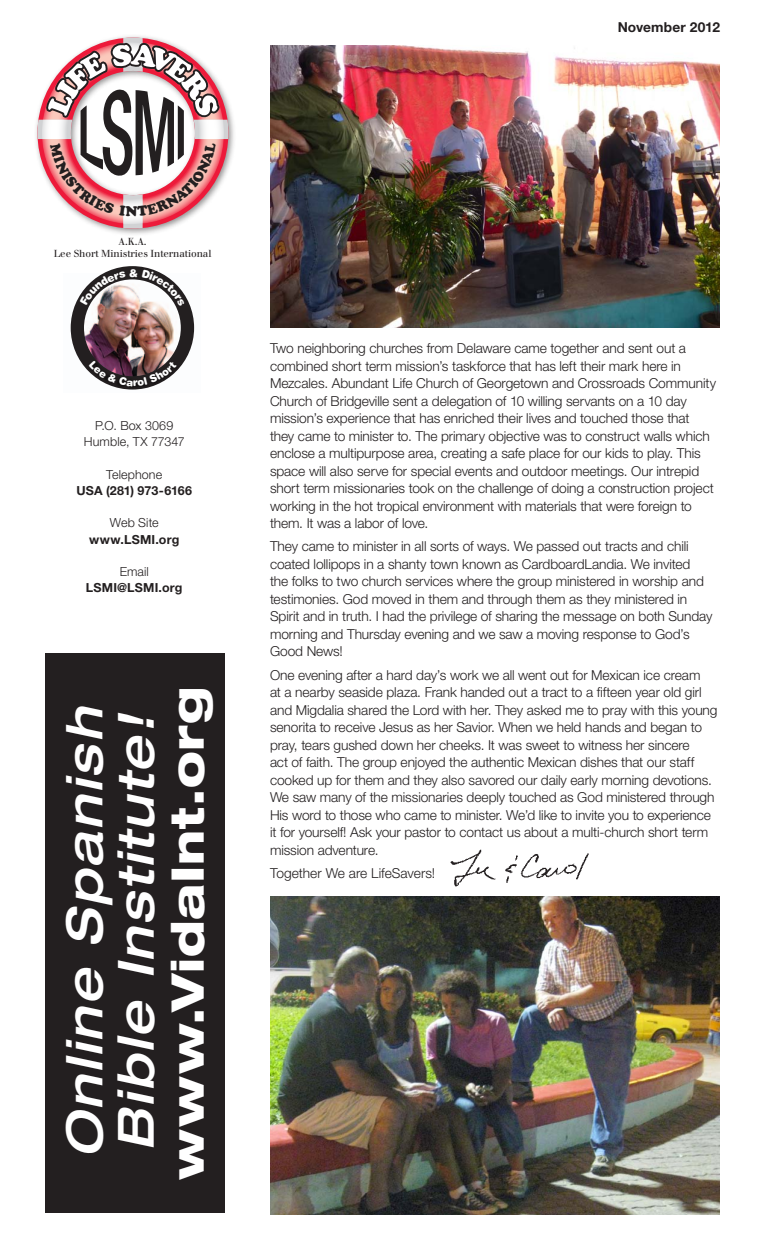
<style>
.page{position:relative;width:765px;height:1260px;background:#fff}
.page>*{position:absolute;margin:0;border:0;box-sizing:border-box;transform-origin:0 0}
.t1{font:italic 500 expanded 50px/51.2px "Helvetica Neue";color:#fff}
.t2{font:800 expanded 45px "Helvetica Neue";letter-spacing:.015em;color:#fff}
.Text{font:300 13.75px/17.5px "Helvetica Neue";letter-spacing:-.01em;color:#231f20}
.t3{font:700 13.75px "Helvetica Neue";letter-spacing:.01em;color:#231f20}
.t4{font:300 12.5px "Helvetica Neue";letter-spacing:.005em;color:#231f20}
.t5{font:700 12.5px "Helvetica Neue";letter-spacing:.015em;color:#231f20}
.t6{font:10px/12px "Walbaum";letter-spacing:-.01em;color:#231f20;text-align:center}
</style>
<div class="page">
<div style="left:45px;top:654px;width:180px;height:559px;background:#231f20"></div>
<img style="left:36px;top:36px;width:198px;height:198px">
<img style="left:72px;top:268px;width:123px;height:122px">
<img style="left:270px;top:896px;width:450px;height:319px">
<img style="left:270px;top:45px;width:450px;height:283px">
<img style="left:450px;top:849px;width:139px;height:38px">
<svg style="left:38px;top:38px;width:190px;height:191px"></svg>
<svg style="left:89px;top:360px;width:88px;height:26px;background:#54444a"></svg>
<svg style="left:80px;top:269px;width:105px;height:38px"></svg>
<p class="t3" style="left:618px;top:19px;width:104px">November 2012</p>
<p class="t6" style="left:54px;top:235px;width:159px">A.K.A.<br>Lee Short Ministries International</p>
<p class="t4" style="left:95px;top:418px;width:80px">P.O. Box 3069</p>
<p class="t4" style="left:84px;top:434px;width:102px">Humble, TX 77347</p>
<p class="t4" style="left:106px;top:467px;width:57px">Telephone</p>
<p class="t5" style="left:76px;top:483px;width:117px">USA (281) 973-6166</p>
<p class="t4" style="left:110px;top:515px;width:50px">Web Site</p>
<p class="t5" style="left:89px;top:531px;width:92px">www.LSMI.org</p>
<p class="t4" style="left:120px;top:564px;width:31px">Email</p>
<p class="t5" style="left:86px;top:580px;width:98px">LSMI@LSMI.org</p>
<p class="t1" style="left:58px;top:1158px;width:454px;rotate:-90deg">Online Spanish<br>Bible Institute!</p>
<p class="t2" style="left:159px;top:1180px;width:495px;rotate:-90deg">www.VidaInt.org</p>
<p class="Text" style="left:270px;top:339px;width:448px">Two neighboring churches from Delaware came together and sent out a combined short term mission’s taskforce that has left their mark here in Mezcales. Abundant Life Church of Georgetown and Crossroads Community Church of Bridgeville sent a delegation of 10 willing servants on a 10 day mission’s experience that has enriched their lives and touched those that they came to minister to. The primary objective was to construct walls which enclose a multipurpose area, creating a safe place for our kids to play. This space will also serve for special events and outdoor meetings. Our intrepid short term missionaries took on the challenge of doing a construction project working in the hot tropical environment with materials that were foreign to them. It was a labor of love.</p>
<p class="Text" style="left:270px;top:538px;width:444px">They came to minister in all sorts of ways. We passed out tracts and chili coated lollipops in a shanty town known as CardboardLandia. We invited<br>the folks to two church services where the group ministered in worship and testimonies. God moved in them and through them as they ministered in Spirit and in truth. I had the privilege of sharing the message on both Sunday morning and Thursday evening and we saw a moving response to God’s Good News!</p>
<p class="Text" style="left:270px;top:666px;width:449px">One evening after a hard day’s work we all went out for Mexican ice cream<br>at a nearby seaside plaza. Frank handed out a tract to a fifteen year old girl and Migdalia shared the Lord with her. They asked me to pray with this young senorita to receive Jesus as her Savior. When we held hands and began to pray, tears gushed down her cheeks. It was sweet to witness her sincere<br>act of faith. The group enjoyed the authentic Mexican dishes that our staff cooked up for them and they also savored our daily early morning devotions.<br>We saw many of the missionaries deeply touched as God ministered through His word to those who came to minister. We’d like to invite you to experience it for yourself! Ask your pastor to contact us about a multi-church short term mission adventure.</p>
<p class="Text" style="left:270px;top:864px;width:167px">Together We are LifeSavers!</p>
</div>
